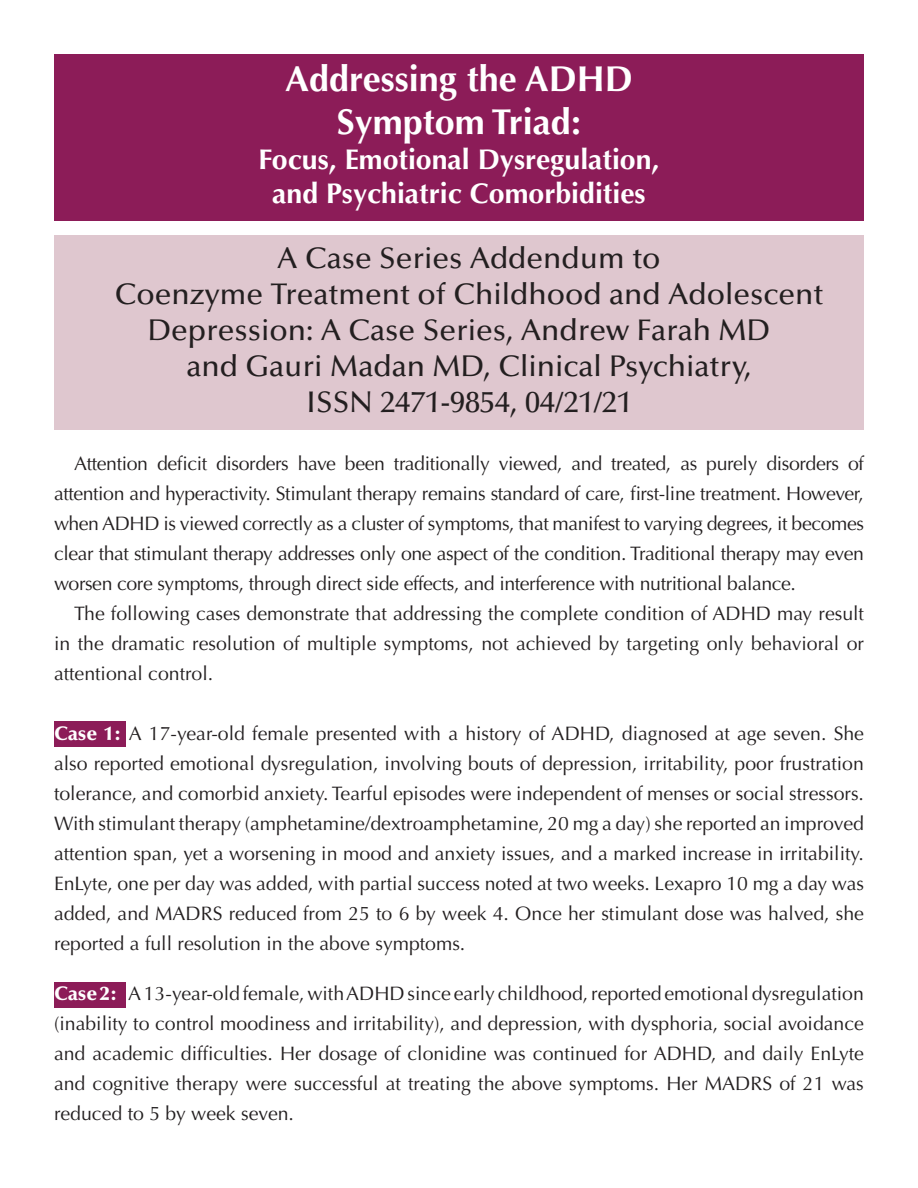
<style>
.page{position:relative;width:918px;height:1188px;background:#fff}
.page>*{position:absolute;margin:0;border:0;box-sizing:border-box;transform-origin:0 0}
.t1{font:700 36px/43.2px "Optima LT Std";color:#fff;text-align:center}
.t2{font:500 30px "Optima LT Std";color:#231f20}
.t3{font:700 28.5px/34.2px "Optima LT Std";color:#fff;text-align:center}
.t4{font:19.5px/30px "Optima LT Std";color:#231f20;text-align:justify}
.s1{font-weight:900;color:#fff}
</style>
<div class="page">
<div style="left:54px;top:235px;width:810px;height:195px;background:#dfc7cf"></div>
<div style="left:54px;top:54px;width:810px;height:166px;background:#8c1c58"></div>
<div style="left:54px;top:721px;width:71px;height:26px;background:#8c1c58"></div>
<div style="left:54px;top:982px;width:71px;height:26px;background:#8c1c58"></div>
<h1 class="t1" style="left:285px;top:58px;width:349px">Addressing the ADHD<br>Symptom Triad:</h1>
<h3 class="t3" style="left:258px;top:142px;width:403px">Focus, Emotional Dysregulation, and Psychiatric Comorbidities</h3>
<h2 class="t2" style="left:278px;top:241px;width:385px">A Case Series Addendum to</h2>
<h2 class="t2" style="left:115px;top:277px;width:710px">Coenzyme Treatment of Childhood and Adolescent</h2>
<h2 class="t2" style="left:148px;top:313px;width:624px">Depression: A Case Series, Andrew Farah MD</h2>
<h2 class="t2" style="left:187px;top:349px;width:566px">and Gauri Madan MD, Clinical Psychiatry,</h2>
<h2 class="t2" style="left:306px;top:385px;width:327px">ISSN 2471-9854, 04/21/21</h2>
<p class="t4" style="left:54px;top:449px;width:812px;text-indent:20px">Attention deficit disorders have been traditionally viewed, and treated, as purely disorders of attention and hyperactivity. Stimulant therapy remains standard of care, first-line treatment. However, when ADHD is viewed correctly as a cluster of symptoms, that manifest to varying degrees, it becomes clear that stimulant therapy addresses only one aspect of the condition. Traditional therapy may even worsen core symptoms, through direct side effects, and interference with nutritional balance.</p>
<p class="t4" style="left:54px;top:599px;width:812px;text-indent:20px">The following cases demonstrate that addressing the complete condition of ADHD may result in the dramatic resolution of multiple symptoms, not achieved by targeting only behavioral or attentional control.</p>
<p class="t4" style="left:54px;top:719px;width:812px"><span class="s1">Case 1:</span> A 17-year-old female presented with a history of ADHD, diagnosed at age seven. She also reported emotional dysregulation, involving bouts of depression, irritability, poor frustration tolerance, and comorbid anxiety. Tearful episodes were independent of menses or social stressors.<br>With stimulant therapy (amphetamine/dextroamphetamine, 20 mg a day) she reported an improved attention span, yet a worsening in mood and anxiety issues, and a marked increase in irritability.<br>EnLyte, one per day was added, with partial success noted at two weeks. Lexapro 10 mg a day was added, and MADRS reduced from 25 to 6 by week 4. Once her stimulant dose was halved, she reported a full resolution in the above symptoms.</p>
<p class="t4" style="left:54px;top:978px;width:812px"><span class="s1">Case 2:</span> A 13-year-old female, with ADHD since early childhood, reported emotional dysregulation (inability to control moodiness and irritability), and depression, with dysphoria, social avoidance and academic difficulties. Her dosage of clonidine was continued for ADHD, and daily EnLyte and cognitive therapy were successful at treating the above symptoms. Her MADRS of 21 was reduced to 5 by week seven.</p>
</div>
